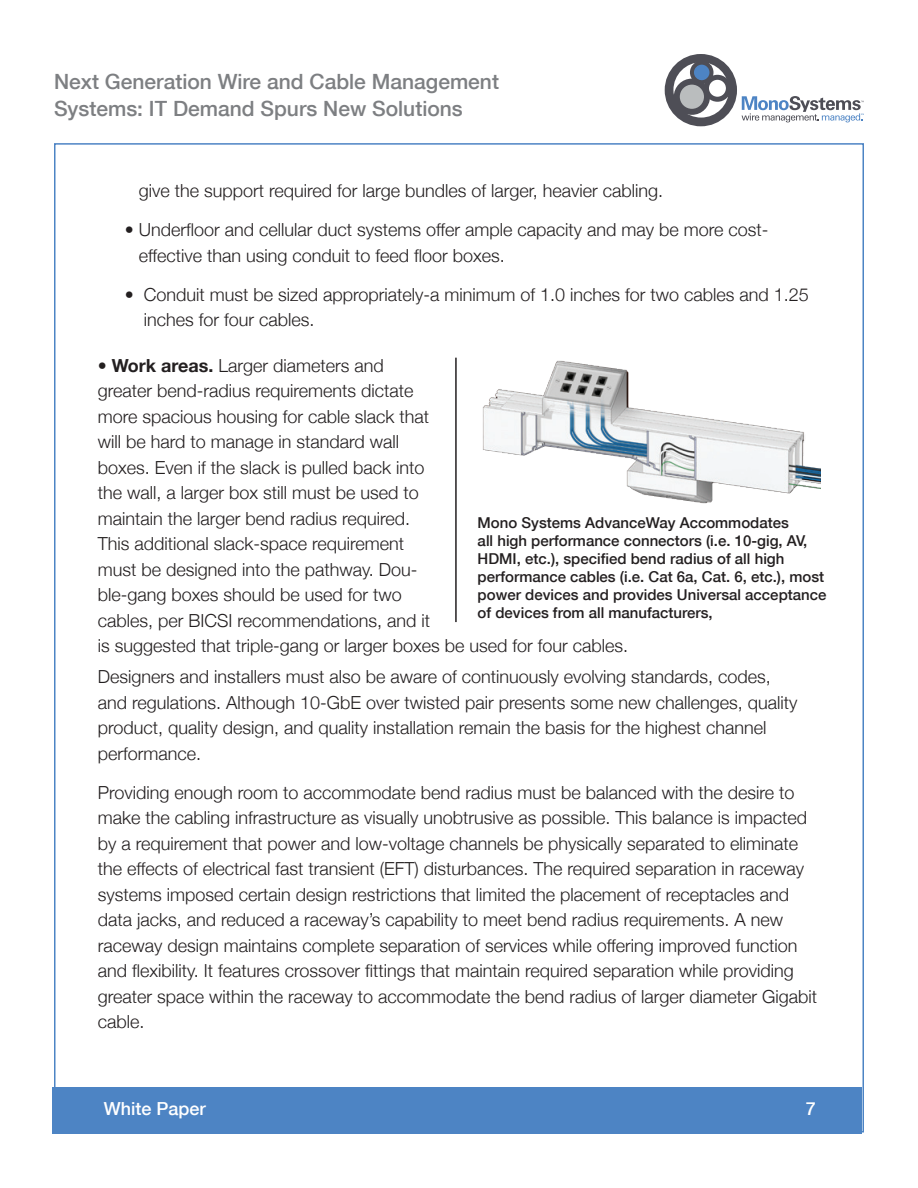
<style>
.page{position:relative;width:918px;height:1188px;background:#fff}
.page>*{position:absolute;margin:0;border:0;box-sizing:border-box;transform-origin:0 0}
.t1{font:500 21px/27px "Helvetica Neue";color:#7d7f82}
.Text{font:300 18px/25.5px "Helvetica Neue";color:#231f20}
.Subhead{font:300 18px/25.5px "Helvetica Neue";color:#231f20}
.t2{font:500 18px "Helvetica Neue";color:#fff}
.Text-2{font:500 15px/18px "Helvetica Neue";color:#231f20}
.s1{font-weight:700}
</style>
<div class="page">
<div style="left:52px;top:1088px;width:810px;height:46px;background:#4d84c4"></div>
<div style="left:665px;top:54px;width:72px;height:72px;background:#4e4e56;border-radius:50%"></div>
<svg style="left:673px;top:62px;width:56px;height:56px"></svg>
<div style="left:692px;top:63px;width:19px;height:19px;background:#4d84c4;border-radius:50%"></div>
<div style="left:690px;top:61px;width:23px;height:23px;border:4px solid #4e4e56;border-radius:50%"></div>
<div style="left:677px;top:82px;width:30px;height:30px;background:#babdbe;border-radius:50%"></div>
<div style="left:674px;top:79px;width:36px;height:36px;border:6px solid #4e4e56;border-radius:50%"></div>
<div style="left:706px;top:77px;width:22px;height:22px;background:#fff;border-radius:50%"></div>
<div style="left:704px;top:75px;width:27px;height:27px;border:5px solid #4e4e56;border-radius:50%"></div>
<svg style="left:742px;top:96px;width:122px;height:26px"></svg>
<img style="left:482px;top:360px;width:338px;height:144px">
<hr style="left:455px;top:358px;width:2px;height:264px;background:#231f20">
<p class="t1" style="left:54px;top:68px;width:447px">Next Generation Wire and Cable Management<br>Systems: IT Demand Spurs New Solutions</p>
<p class="Text" style="left:139px;top:178px;width:526px">give the support required for large bundles of larger, heavier cabling.</p>
<p class="Text" style="left:139px;top:217px;width:631px;text-indent:-14px">• Underfloor and cellular duct systems offer ample capacity and may be more cost&shy;effective than using conduit to feed floor boxes.</p>
<p class="Text" style="left:144px;top:281px;width:667px;text-indent:-19px">• Conduit must be sized appropriately-a minimum of 1.0 inches for two cables and 1.25 inches for four cables.</p>
<p class="Subhead" style="left:98px;top:352px;width:532px"><span class="s1">• Work areas.</span> Larger diameters and<br>greater bend-radius requirements dictate<br>more spacious housing for cable slack that<br>will be hard to manage in standard wall<br>boxes. Even if the slack is pulled back into<br>the wall, a larger box still must be used to<br>maintain the larger bend radius required.<br>This additional slack-space requirement<br>must be designed into the pathway. Dou-<br>ble-gang boxes should be used for two<br>cables, per BICSI recommendations, and it<br>is suggested that triple-gang or larger boxes be used for four cables.</p>
<p class="Text" style="left:98px;top:664px;width:701px">Designers and installers must also be aware of continuously evolving standards, codes, and regulations. Although 10-GbE over twisted pair presents some new challenges, quality product, quality design, and quality installation remain the basis for the highest channel performance.</p>
<p class="Text" style="left:98px;top:779px;width:721px">Providing enough room to accommodate bend radius must be balanced with the desire to make the cabling infrastructure as visually unobtrusive as possible. This balance is impacted by a requirement that power and low-voltage channels be physically separated to eliminate the effects of electrical fast transient (EFT) disturbances. The required separation in raceway systems imposed certain design restrictions that limited the placement of receptacles and data jacks, and reduced a raceway’s capability to meet bend radius requirements. A new raceway design maintains complete separation of services while offering improved function and flexibility. It features crossover fittings that maintain required separation while providing greater space within the raceway to accommodate the bend radius of larger diameter Gigabit cable.</p>
<p class="Text-2" style="left:478px;top:514px;width:350px">Mono Systems AdvanceWay Accommodates<br>all high performance connectors (i.e. 10-gig, AV, HDMI, etc.), specified bend radius of all high performance cables (i.e. Cat 6a, Cat. 6, etc.), most power devices and provides Universal acceptance of devices from all manufacturers,</p>
<p class="t2" style="left:104px;top:1098px;width:104px">White Paper</p>
<p class="t2" style="left:806px;top:1098px;width:12px">7</p>
</div>
